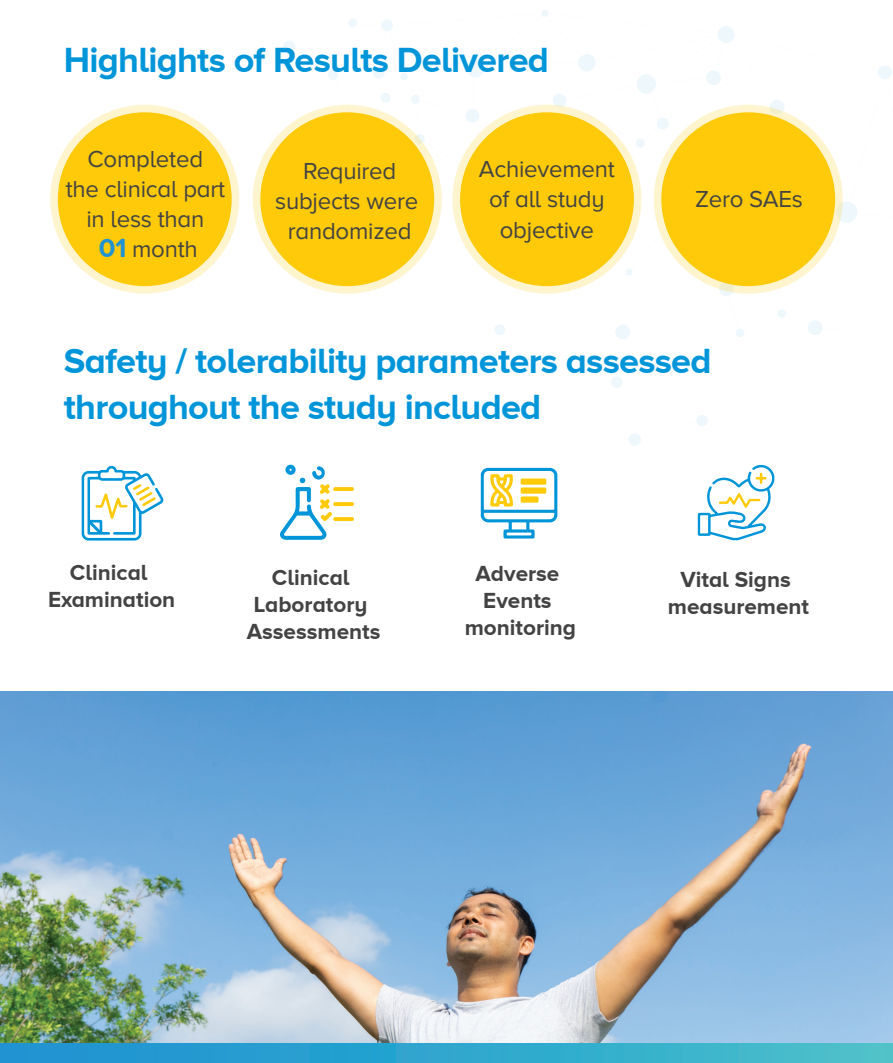
<style>
.page{position:relative;width:893px;height:1063px;background:#fff}
.page>*{position:absolute;margin:0;border:0;box-sizing:border-box;transform-origin:0 0}
.t1{font:700 36px/45.6px "Proxima Nova A";letter-spacing:-.02em;color:#0095d9}
.t2{font:24px/30.3px "Proxima Nova A";letter-spacing:-.01em;color:#434343;text-align:center}
.t3{font:700 22.5px/27px "Proxima Nova A";color:#434343;text-align:center}
.s1{font-weight:700;font-size:27px;color:#2193d2}
</style>
<div class="page">
<svg style="left:282px;top:10px;width:610px;height:436px"></svg>
<div style="left:0;top:1043px;width:893px;height:20px;background:linear-gradient(to right,#198fd2,#48c0c9)"></div>
<svg style="left:253px;top:105px;width:189px;height:189px;background:#fdf3cc"></svg>
<div style="left:260px;top:112px;width:174px;height:174px;background:#feca0a;border-radius:50%"></div>
<svg style="left:452px;top:105px;width:189px;height:189px;background:#fdf3cd"></svg>
<div style="left:460px;top:112px;width:174px;height:174px;background:#feca0a;border-radius:50%"></div>
<svg style="left:654px;top:105px;width:189px;height:189px;background:#fdf3cc"></svg>
<div style="left:661px;top:112px;width:174px;height:174px;background:#feca0a;border-radius:50%"></div>
<svg style="left:50px;top:105px;width:189px;height:189px;background:#fef3cc"></svg>
<div style="left:58px;top:112px;width:174px;height:174px;background:#feca0a;border-radius:50%"></div>
<svg style="left:82px;top:466px;width:82px;height:75px"></svg>
<svg style="left:698px;top:464px;width:76px;height:77px"></svg>
<svg style="left:481px;top:468px;width:76px;height:71px"></svg>
<svg style="left:280px;top:465px;width:74px;height:75px"></svg>
<img style="left:0;top:692px;width:893px;height:351px">
<h1 class="t1" style="left:64px;top:36px;width:487px">Highlights of Results Delivered</h1>
<p class="t2" style="left:66px;top:143px;width:161px">Completed<br>the clinical part in less than<br><span class="s1">01</span> month</p>
<p class="t2" style="left:275px;top:155px;width:145px">Required subjects were randomized</p>
<p class="t2" style="left:479px;top:154px;width:137px">Achievement of all study objective</p>
<p class="t2" style="left:695px;top:184px;width:109px">Zero SAEs</p>
<h1 class="t1" style="left:64px;top:338px;width:649px">Safety / tolerability parameters assessed throughout the study included</h1>
<p class="t3" style="left:48px;top:558px;width:129px">Clinical<br>Examination</p>
<p class="t3" style="left:247px;top:564px;width:135px">Clinical<br>Laboratory<br>Assessments</p>
<p class="t3" style="left:465px;top:559px;width:113px">Adverse<br>Events monitoring</p>
<p class="t3" style="left:668px;top:565px;width:143px">Vital Signs measurement</p>
</div>
